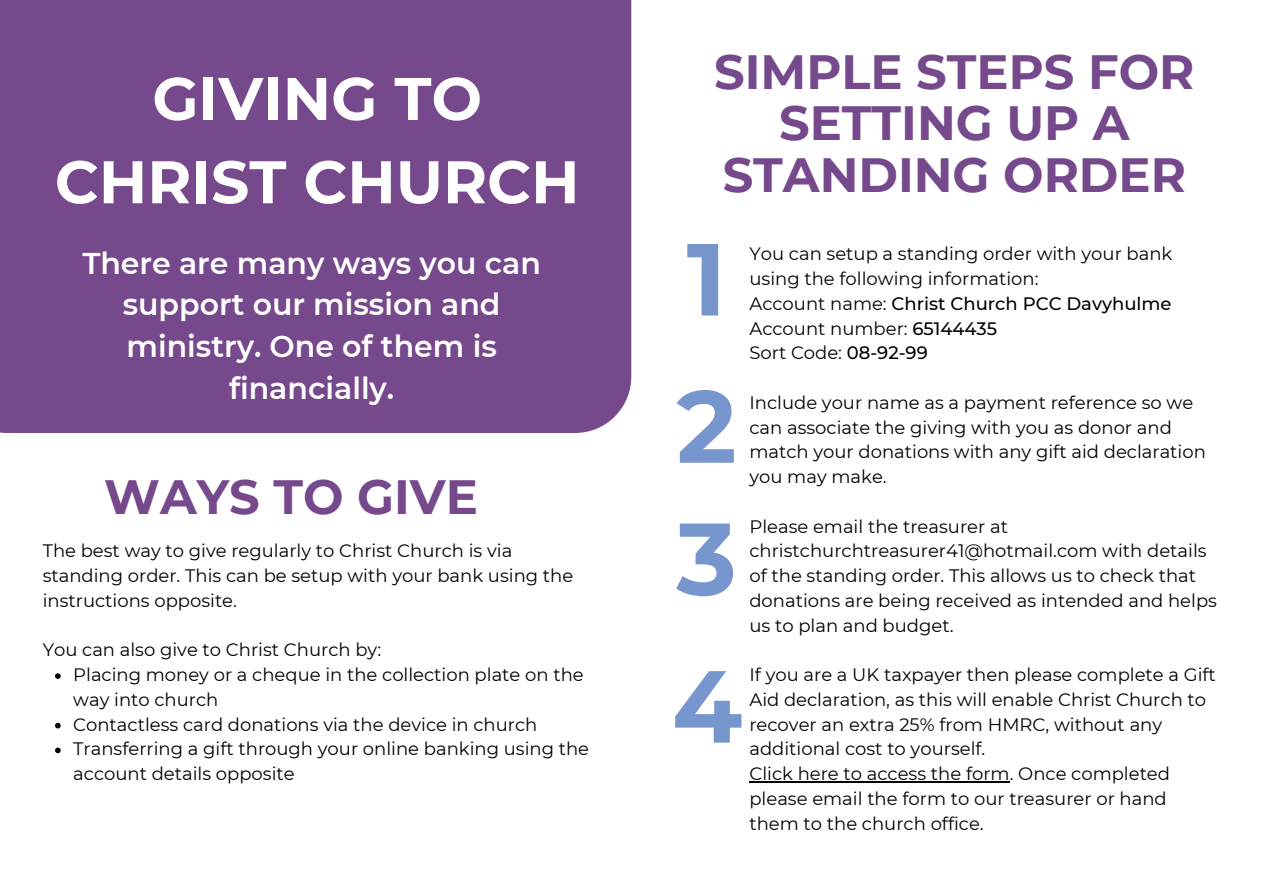
<style>
.page{position:relative;width:1263px;height:894px;background:#fff}
.page>*{position:absolute;margin:0;border:0;box-sizing:border-box;transform-origin:0 0}
.t1{font:700 102px "Montserrat";color:#7896ce}
.t2{font:700 60px/83.2px "Montserrat";color:#fff;text-align:center}
.t3{font:700 48px/51.8px "Montserrat";color:#75498c;text-align:center}
.t4{font:600 30px/41.5px "Montserrat";color:#fff;text-align:center}
.t5{font:18px/24.8px "Montserrat";color:#000}
.t6{font:500 18px "Montserrat";color:#000}
.s1{font-weight:400}
.s2{font-weight:500}
</style>
<div class="page">
<div style="left:0;top:0;width:631px;height:433px;background:#75498c"></div>
<hr style="left:749px;top:781px;width:261px;height:1px;background:#000">
<svg style="left:55px;top:673px;width:6px;height:5px"></svg>
<svg style="left:55px;top:722px;width:6px;height:6px"></svg>
<svg style="left:55px;top:747px;width:6px;height:6px"></svg>
<p class="t2" style="left:55px;top:57px;width:526px">GIVING TO<br>CHRIST CHURCH</p>
<p class="t4" style="left:82px;top:242px;width:460px">There are many ways you can support our mission and ministry. One of them is financially.</p>
<p class="t3" style="left:104px;top:471px;width:375px">WAYS TO GIVE</p>
<p class="t5" style="left:43px;top:538px;width:532px">The best way to give regularly to Christ Church is via standing order. This can be setup with your bank using the instructions opposite.</p>
<p class="t5" style="left:43px;top:637px;width:340px">You can also give to Christ Church by:</p>
<p class="t5" style="left:73px;top:662px;width:512px">Placing money or a cheque in the collection plate on the way into church</p>
<p class="t5" style="left:73px;top:711px;width:466px">Contactless card donations via the device in church</p>
<p class="t5" style="left:73px;top:736px;width:517px">Transferring a gift through your online banking using the account details opposite</p>
<p class="t3" style="left:714px;top:46px;width:482px">SIMPLE STEPS FOR<br>SETTING UP A<br>STANDING ORDER</p>
<p class="t1" style="left:687px;top:217px;width:42px">1</p>
<p class="t5" style="left:749px;top:241px;width:424px">You can setup a standing order with your bank using the following information:</p>
<p class="t6" style="left:749px;top:292px;width:424px"><span class="s1">Account name:</span> Christ Church PCC Davyhulme</p>
<p class="t5" style="left:749px;top:315px;width:249px">Account number: <span class="s2">65144435</span></p>
<p class="t5" style="left:749px;top:340px;width:180px">Sort Code: <span class="s2">08-92-99</span></p>
<p class="t5" style="left:749px;top:390px;width:458px">Include your name as a payment reference so we can associate the giving with you as donor and match your donations with any gift aid declaration you may make.</p>
<p class="t5" style="left:749px;top:513px;width:469px">Please email the treasurer at christchurchtreasurer41@hotmail.com with details of the standing order. This allows us to check that donations are being received as intended and helps us to plan and budget.</p>
<p class="t5" style="left:749px;top:662px;width:468px">If you are a UK taxpayer then please complete a Gift Aid declaration, as this will enable Christ Church to recover an extra 25% from HMRC, without any additional cost to yourself.</p>
<p class="t5" style="left:749px;top:761px;width:422px">Click here to access the form. Once completed please email the form to our treasurer or hand them to the church office.</p>
<p class="t1" style="left:676px;top:364px;width:62px">2</p>
<p class="t1" style="left:676px;top:496px;width:62px">3</p>
<p class="t1" style="left:672px;top:643px;width:72px">4</p>
</div>
